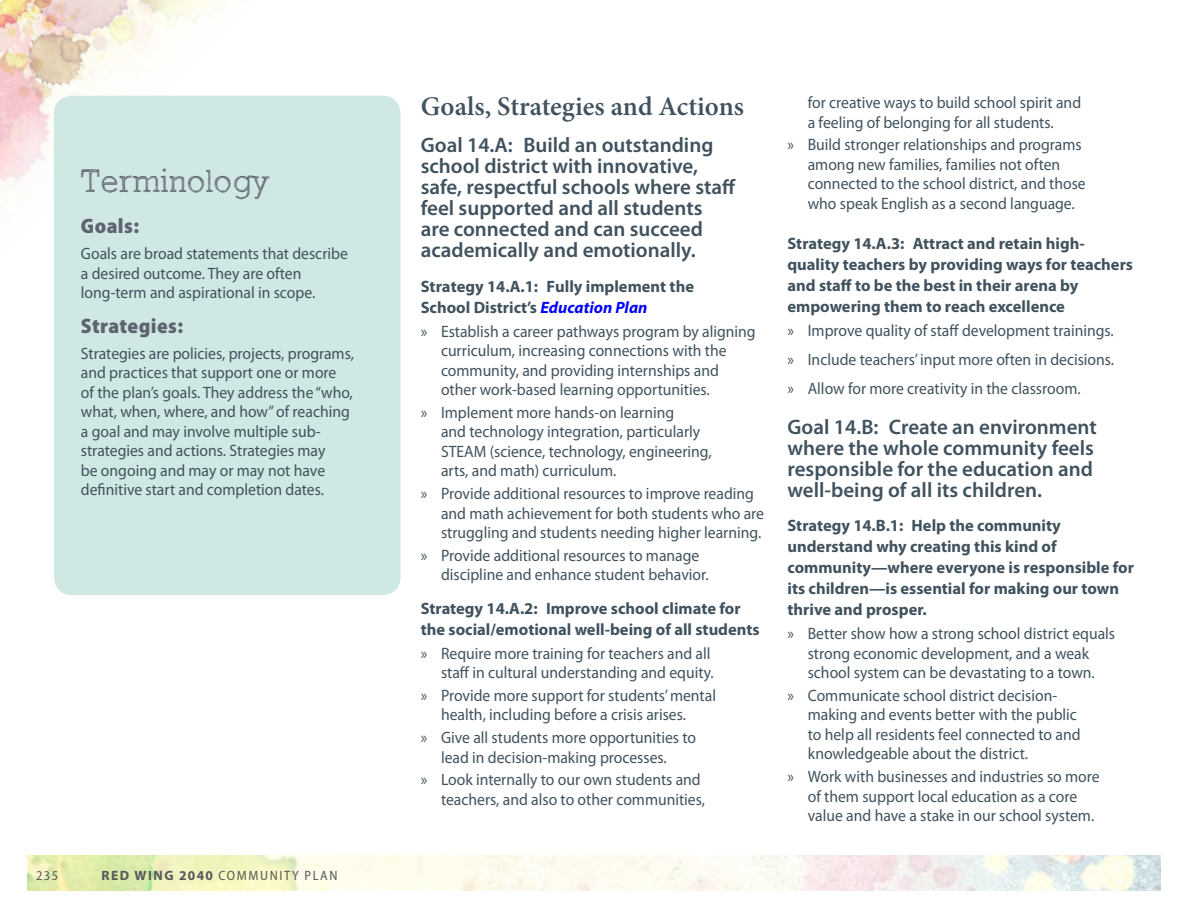
<style>
.page{position:relative;width:1188px;height:918px;background:#fff}
.page>*{position:absolute;margin:0;border:0;box-sizing:border-box;transform-origin:0 0}
.t1{font:300 33px "Sketch Block";letter-spacing:.01em;color:#5e6370}
.t2{font:600 27px "Minion Pro";letter-spacing:-.005em;color:#40525e}
.t3{font:600 21px/21px "Myriad Pro";color:#40525e}
.t4{font:900 semi-condensed 21px "Myriad Pro";letter-spacing:.02em;color:#5e6370}
.t5{font:16.5px/19.5px "Myriad Pro";color:#40525e;scale:.95 1}
.t6{font:700 16.5px/21px "Myriad Pro";color:#40525e}
.t7{font:semi-condensed 13.5px "Myriad Pro";letter-spacing:.12em;color:#57585a}
.s1{font-weight:700;font-stretch:normal}
.s2{font-style:italic;color:#00f}
</style>
<div class="page">
<img style="left:28px;top:856px;width:1132px;height:34px">
<img style="left:0;top:0;width:302px;height:192px">
<div style="left:54px;top:96px;width:347px;height:499px;background:#cfe8e3;border-radius:18px"></div>
<h1 class="t1" style="left:81px;top:161px;width:190px">Terminology</h1>
<p class="t4" style="left:81px;top:212px;width:60px">Goals:</p>
<p class="t5" style="left:81px;top:244px;width:283px">Goals are broad statements that describe a desired outcome. They are often long-term and aspirational in scope.</p>
<p class="t4" style="left:81px;top:312px;width:104px">Strategies:</p>
<p class="t5" style="left:81px;top:343px;width:289px">Strategies are policies, projects, programs, and practices that support one or more<br>of the plan’s goals. They address the “who, what, when, where, and how” of reaching a goal and may involve multiple sub&shy;strategies and actions. Strategies may<br>be ongoing and may or may not have definitive start and completion dates.</p>
<p class="t7" style="left:36px;top:867px;width:23px">235</p>
<p class="t7" style="left:101px;top:867px;width:238px"><span class="s1">Red Wing 2040</span> COMMUNITY PLAN</p>
<h2 class="t2" style="left:421px;top:88px;width:325px">goals, Strategies and actions</h2>
<p class="t3" style="left:421px;top:134px;width:317px">Goal 14.A: Build an outstanding school district with innovative, safe, respectful schools where staff feel supported and all students are connected and can succeed academically and emotionally.</p>
<p class="t6" style="left:421px;top:275px;width:275px">Strategy 14.A.1: Fully implement the<br>School district’s <span class="s2">Education Plan</span></p>
<p class="t5" style="left:441px;top:321px;width:333px;text-indent:-20px">» Establish a career pathways program by aligning curriculum, increasing connections with the community, and providing internships and other work-based learning opportunities.</p>
<p class="t5" style="left:441px;top:402px;width:287px;text-indent:-20px">» Implement more hands-on learning<br>and technology integration, particularly STEAM (science, technology, engineering, arts, and math) curriculum.</p>
<p class="t5" style="left:441px;top:484px;width:342px;text-indent:-20px">» Provide additional resources to improve reading and math achievement for both students who are struggling and students needing higher learning.</p>
<p class="t5" style="left:441px;top:545px;width:283px;text-indent:-20px">» Provide additional resources to manage discipline and enhance student behavior.</p>
<p class="t6" style="left:421px;top:597px;width:340px">Strategy 14.A.2: Improve school climate for the social/emotional well-being of all students</p>
<p class="t5" style="left:421px;top:643px;width:310px;text-align:right">» Require more training for teachers and all staff in cultural understanding and equity.</p>
<p class="t5" style="left:421px;top:685px;width:312px;text-align:center">» Provide more support for students’ mental health, including before a crisis arises.</p>
<p class="t5" style="left:421px;top:728px;width:291px;text-align:center">» Give all students more opportunities to lead in decision-making processes.</p>
<p class="t5" style="left:421px;top:770px;width:301px;text-align:right">» Look internally to our own students and teachers, and also to other communities,</p>
<p class="t5" style="left:808px;top:93px;width:289px">for creative ways to build school spirit and a feeling of belonging for all students.</p>
<p class="t5" style="left:808px;top:135px;width:294px;text-indent:-20px">» Build stronger relationships and programs among new families, families not often connected to the school district, and those who speak English as a second language.</p>
<p class="t6" style="left:788px;top:232px;width:347px">Strategy 14.A.3: Attract and retain high&shy;quality teachers by providing ways for teachers and staff to be the best in their arena by empowering them to reach excellence</p>
<p class="t5" style="left:787px;top:315px;width:345px;line-height:29.2px;text-align:justify">» Improve quality of staff development trainings. » Include teachers’ input more often in decisions. » Allow for more creativity in the classroom.</p>
<p class="t3" style="left:788px;top:416px;width:311px">Goal 14.B: Create an environment where the whole community feels responsible for the education and well-being of all its children.</p>
<p class="t6" style="left:788px;top:515px;width:348px">Strategy 14.B.1: Help the community understand why creating this kind of community—where everyone is responsible for its children—is essential for making our town thrive and prosper.</p>
<p class="t5" style="left:787px;top:624px;width:346px;text-align:center">» Better show how a strong school district equals strong economic development, and a weak school system can be devastating to a town.</p>
<p class="t5" style="left:808px;top:685px;width:289px;text-indent:-20px">» Communicate school district decision&shy;making and events better with the public to help all residents feel connected to and knowledgeable about the district.</p>
<p class="t5" style="left:808px;top:767px;width:309px;text-indent:-20px">» Work with businesses and industries so more of them support local education as a core value and have a stake in our school system.</p>
</div>
